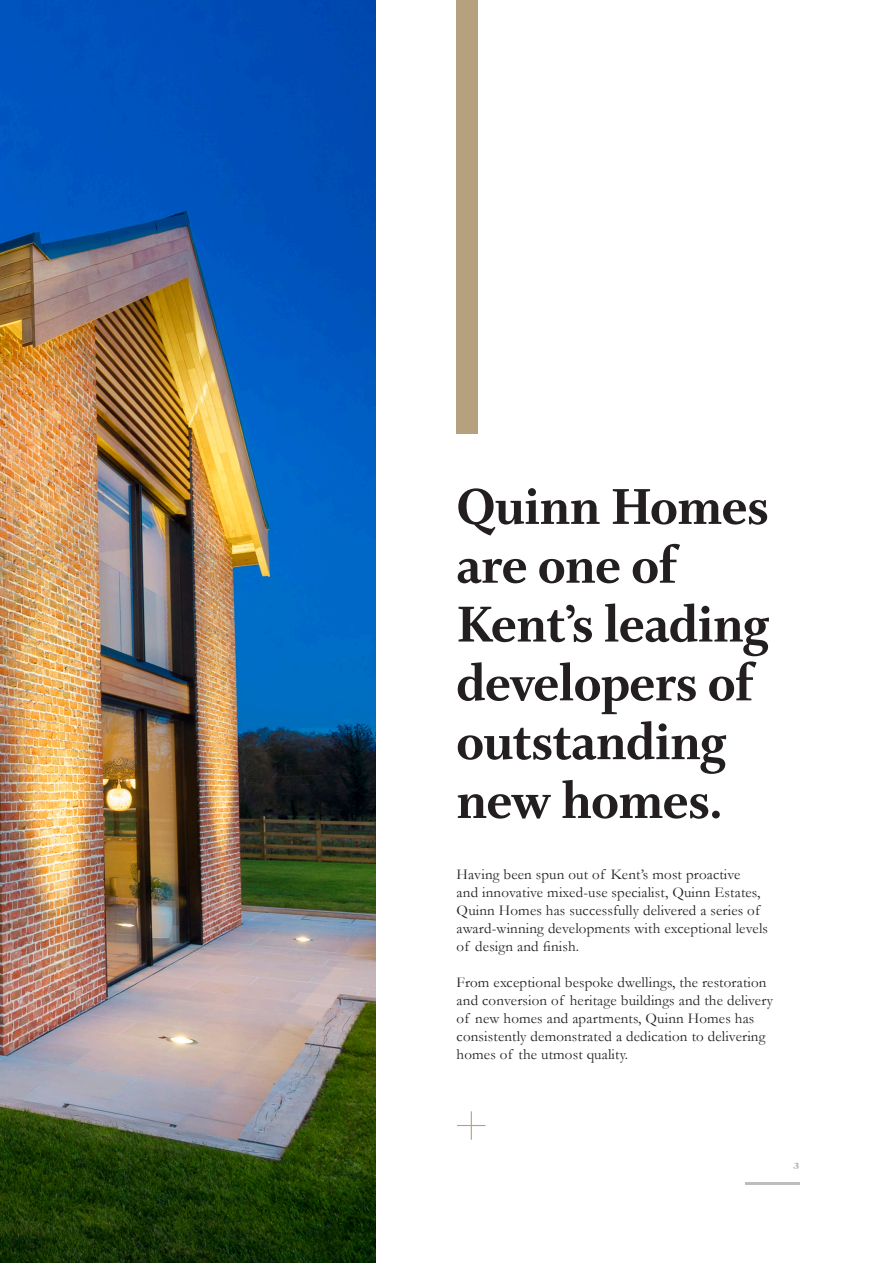
<style>
.page{position:relative;width:893px;height:1263px;background:#fff}
.page>*{position:absolute;margin:0;border:0;box-sizing:border-box;transform-origin:0 0}
.t1{font:800 54px/58.8px "Whitman Display";color:#231f20}
.t2{font:15px/18px "Garamond";letter-spacing:.01em;color:#231f20}
.t3{font:9px "Grouch IT Cby BT";color:#bcbdc0}
</style>
<div class="page">
<img style="left:0;top:0;width:376px;height:1263px">
<div style="left:457px;top:0;width:21px;height:433px;background:#b5a17d"></div>
<svg style="left:457px;top:1111px;width:28px;height:29px"></svg>
<hr style="left:745px;top:1182px;width:54px;height:2px;background:#bcbdc0">
<h1 class="t1" style="left:457px;top:478px;width:314px">Quinn Homes are one of<br>Kent’s leading developers of outstanding new homes.</h1>
<p class="t2" style="left:457px;top:865px;width:313px">Having been spun out of Kent’s most proactive<br>and innovative mixed-use specialist, Quinn Estates, Quinn Homes has successfully delivered a series of award-winning developments with exceptional levels of design and finish.</p>
<p class="t2" style="left:457px;top:973px;width:318px">From exceptional bespoke dwellings, the restoration and conversion of heritage buildings and the delivery of new homes and apartments, Quinn Homes has consistently demonstrated a dedication to delivering homes of the utmost quality.</p>
<p class="t3" style="left:793px;top:1161px;width:7px">3</p>
</div>
